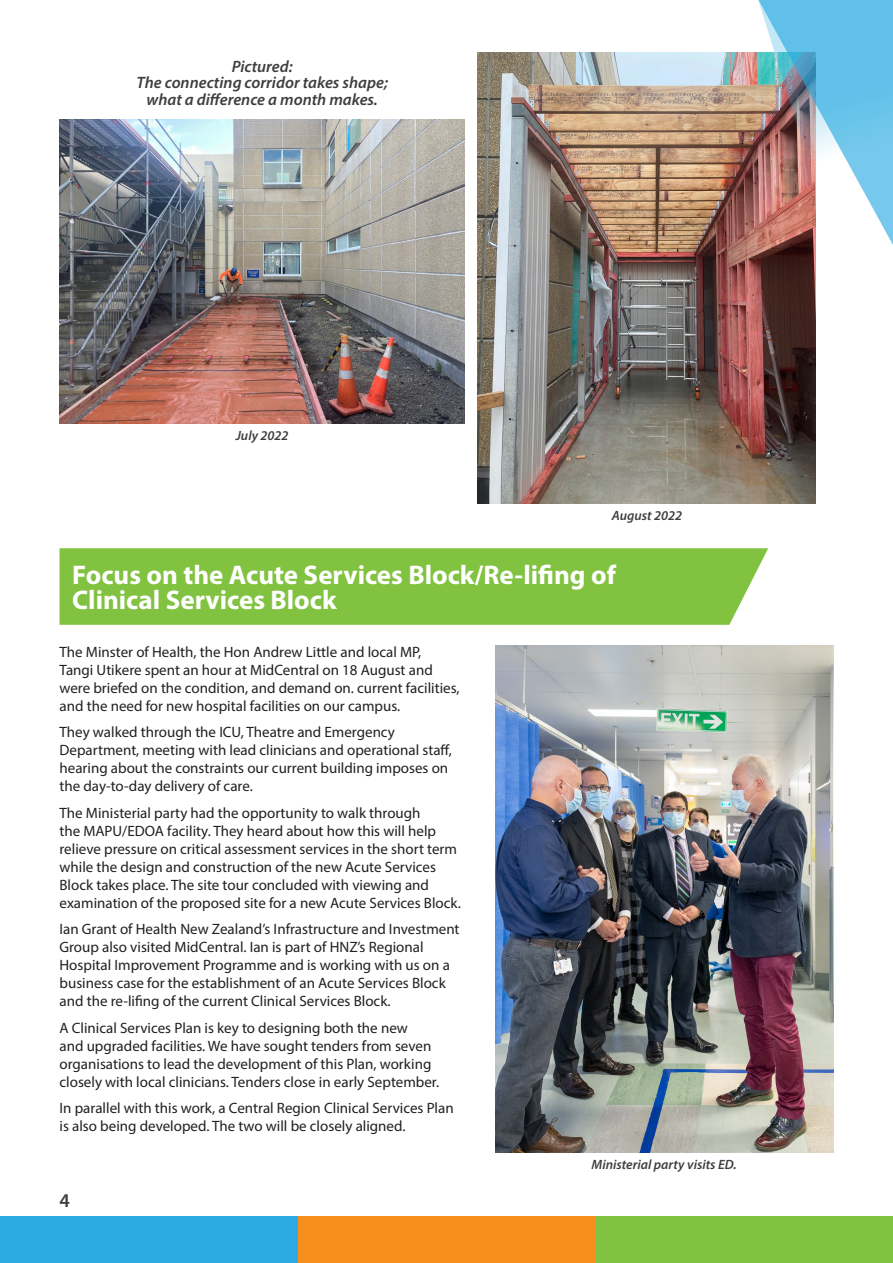
<style>
.page{position:relative;width:893px;height:1263px;background:#fff}
.page>*{position:absolute;margin:0;border:0;box-sizing:border-box;transform-origin:0 0}
.t1{font:700 27px/25.5px "Myriad Pro";color:#fff}
.t2{font:600 19.5px "Myriad Pro";color:#3e3e3f}
.t3{font:italic 600 16.5px/16.5px "Myriad Pro";color:#3e3e3f;text-align:center}
.t4{font:15px/18px "Myriad Pro";color:#231f20}
.t5{font:italic 600 13.5px "Myriad Pro";color:#3e3e3f}
</style>
<div class="page">
<div style="left:0;top:1216px;width:298px;height:47px;background:#29abe2"></div>
<div style="left:298px;top:1216px;width:298px;height:47px;background:#f68f1e"></div>
<div style="left:596px;top:1216px;width:297px;height:47px;background:#81c340"></div>
<img style="left:478px;top:53px;width:338px;height:450px">
<img style="left:758px;top:0;width:135px;height:437px">
<div style="left:60px;top:548px;width:708px;height:77px;background:#81c340"></div>
<img style="left:495px;top:645px;width:338px;height:507px">
<img style="left:60px;top:119px;width:405px;height:304px">
<p class="t3" style="left:136px;top:58px;width:253px">Pictured:<br>The connecting corridor takes shape; what a difference a month makes.</p>
<p class="t5" style="left:236px;top:426px;width:54px">July 2022</p>
<p class="t5" style="left:612px;top:507px;width:72px">August 2022</p>
<h1 class="t1" style="left:72px;top:561px;width:545px">Focus on the Acute Services Block/Re-lifing of<br>Clinical Services Block</h1>
<p class="t4" style="left:60px;top:642px;width:402px">The Minster of Health, the Hon Andrew Little and local MP,<br>Tangi Utikere spent an hour at MidCentral on 18 August and were briefed on the condition, and demand on. current facilities, and the need for new hospital facilities on our campus.</p>
<p class="t4" style="left:60px;top:723px;width:394px">They walked through the ICU, Theatre and Emergency Department, meeting with lead clinicians and operational staff, hearing about the constraints our current building imposes on the day-to-day delivery of care.</p>
<p class="t4" style="left:60px;top:803px;width:403px">The Ministerial party had the opportunity to walk through<br>the MAPU/EDOA facility. They heard about how this will help relieve pressure on critical assessment services in the short term while the design and construction of the new Acute Services Block takes place. The site tour concluded with viewing and examination of the proposed site for a new Acute Services Block.</p>
<p class="t4" style="left:60px;top:920px;width:402px">Ian Grant of Health New Zealand’s Infrastructure and Investment Group also visited MidCentral. Ian is part of HNZ’s Regional Hospital Improvement Programme and is working with us on a business case for the establishment of an Acute Services Block and the re-lifing of the current Clinical Services Block.</p>
<p class="t4" style="left:60px;top:1018px;width:381px">A Clinical Services Plan is key to designing both the new<br>and upgraded facilities. We have sought tenders from seven organisations to lead the development of this Plan, working closely with local clinicians. Tenders close in early September.</p>
<p class="t4" style="left:60px;top:1099px;width:396px">In parallel with this work, a Central Region Clinical Services Plan is also being developed. The two will be closely aligned.</p>
<p class="t5" style="left:591px;top:1156px;width:147px">Ministerial party visits ED.</p>
<h2 class="t2" style="left:60px;top:1188px;width:12px">4</h2>
</div>
